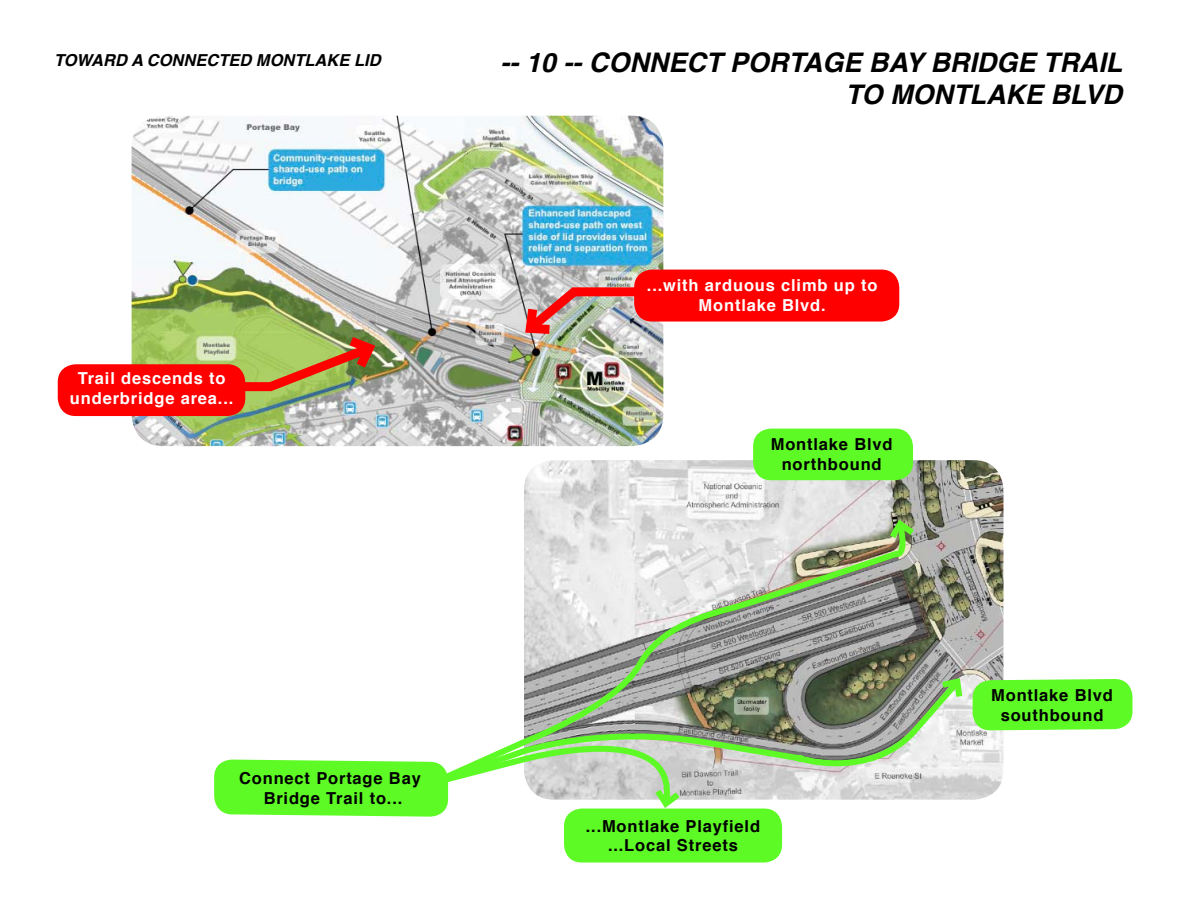
<style>
.page{position:relative;width:1188px;height:918px;background:#fff}
.page>*{position:absolute;margin:0;border:0;box-sizing:border-box;transform-origin:0 0}
.t1{font:italic 700 27px/32.4px "Helvetica";color:#000;text-align:right}
.t2{font:700 16.5px/19.8px "Helvetica";letter-spacing:.05em;color:#000;text-align:center}
.t3{font:700 16.5px/19.8px "Helvetica";letter-spacing:.05em;color:#fff;text-align:center}
.t4{font:italic 700 16.5px "Helvetica";color:#000}
</style>
<div class="page">
<img style="left:132px;top:116px;width:531px;height:330px">
<img style="left:524px;top:460px;width:480px;height:340px">
<svg style="left:686px;top:676px;width:277px;height:124px"></svg>
<svg style="left:936px;top:675px;width:30px;height:28px"></svg>
<svg style="left:524px;top:517px;width:384px;height:274px;background:#aeb5a8"></svg>
<svg style="left:884px;top:515px;width:37px;height:30px"></svg>
<svg style="left:214px;top:716px;width:472px;height:101px"></svg>
<div style="left:564px;top:809px;width:218px;height:54px;background:#5efa26;border-radius:18px"></div>
<div style="left:973px;top:679px;width:160px;height:51px;background:#5efa26"></div>
<div style="left:753px;top:429px;width:160px;height:51px;background:#5efa26;border-radius:18px"></div>
<div style="left:58px;top:364px;width:187px;height:52px;background:#f00;border-radius:18px"></div>
<img style="left:216px;top:329px;width:165px;height:67px">
<div style="left:634px;top:270px;width:265px;height:52px;background:#f00;border-radius:18px"></div>
<img style="left:518px;top:283px;width:130px;height:58px">
<p class="t4" style="left:54px;top:47px;width:328px">TOWARD A CONNECTED MONTLAKE LID</p>
<h1 class="t1" style="left:500px;top:46px;width:624px">-- 10 -- CONNECT PORTAGE BAY BRIDGE TRAIL<br>TO MONTLAKE BLVD</h1>
<p class="t3" style="left:70px;top:369px;width:165px">Trail descends to underbridge area...</p>
<p class="t2" style="left:239px;top:769px;width:183px">Connect Portage Bay<br>Bridge Trail to...</p>
<p class="t3" style="left:647px;top:276px;width:232px">...with arduous climb up to<br>Montlake Blvd.</p>
<p class="t2" style="left:771px;top:435px;width:123px">Montlake Blvd northbound</p>
<p class="t2" style="left:586px;top:816px;width:176px">...Montlake Playfield ...Local Streets</p>
<p class="t2" style="left:991px;top:685px;width:123px">Montlake Blvd southbound</p>
</div>
